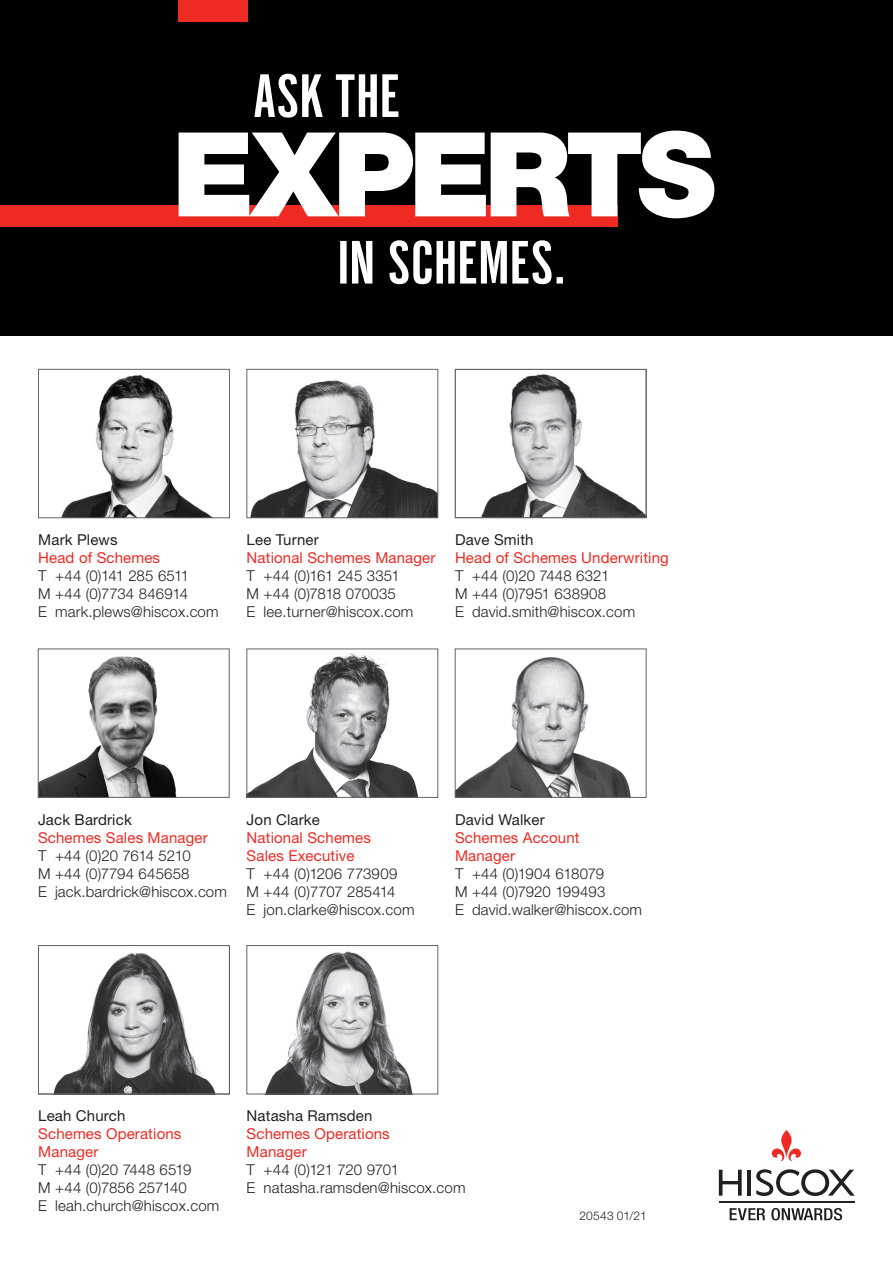
<style>
.page{position:relative;width:893px;height:1263px;background:#fff}
.page>*{position:absolute;margin:0;border:0;box-sizing:border-box;transform-origin:0 0}
.body_copy__contacts{font:300 15px "Helvetica Neue LT Std";letter-spacing:.01em;color:#231f20}
.body_copy_title_-_10{font:15px/18px "Helvetica Neue LT Std";letter-spacing:.01em;color:#ee2a23}
.body_copy_-_10_12pt{font:15px "Helvetica Neue LT Std";letter-spacing:.01em;color:#231f20}
.body_copy__contacts-2{font:300 15px "Helvetica Neue LT Std";letter-spacing:-.02em;color:#231f20}
.body_copy__contacts-3{font:300 15px "Helvetica Neue LT Std";letter-spacing:-.015em;color:#231f20}
.body_copy__contacts-4{font:300 15px "Helvetica Neue LT Std";letter-spacing:-.035em;color:#231f20}
.body_copy__contacts-5{font:300 15px "Helvetica Neue LT Std";letter-spacing:-.01em;color:#231f20}
.body_copy__contacts-6{font:300 15px "Helvetica Neue LT Std";letter-spacing:-.025em;color:#231f20}
.body_copy__contacts-7{font:15px "Helvetica Neue LT Std";letter-spacing:.01em;color:#231f20}
.address_details_-_8{font:300 12px "Helvetica Neue LT Std";letter-spacing:.015em;color:#231f20}
</style>
<div class="page">
<div style="left:0;top:0;width:893px;height:336px;background:#010101"></div>
<div style="left:179px;top:0;width:69px;height:22px;background:#ee2a23"></div>
<svg style="left:772px;top:1130px;width:29px;height:31px"></svg>
<hr style="left:747px;top:1170px;width:4px;height:26px;background:#231f20">
<svg style="left:719px;top:1170px;width:23px;height:26px"></svg>
<svg style="left:756px;top:1169px;width:99px;height:27px"></svg>
<svg style="left:730px;top:1208px;width:35px;height:12px"></svg>
<svg style="left:771px;top:1208px;width:71px;height:12px"></svg>
<hr style="left:719px;top:1201px;width:135px;height:2px;background:#231f20">
<svg style="left:254px;top:74px;width:144px;height:44px"></svg>
<svg style="left:340px;top:240px;width:223px;height:44px"></svg>
<div style="left:0;top:205px;width:617px;height:22px;background:#ee2a23"></div>
<svg style="left:179px;top:131px;width:535px;height:87px;fill:#fff"></svg>
<img style="left:61px;top:374px;width:150px;height:142px">
<div style="left:38px;top:369px;width:192px;height:149px;border:1px solid #636366"></div>
<img style="left:250px;top:380px;width:186px;height:136px">
<div style="left:247px;top:369px;width:191px;height:149px;border:1px solid #636366"></div>
<img style="left:481px;top:374px;width:163px;height:142px">
<div style="left:455px;top:369px;width:191px;height:149px;border:1px solid #636366"></div>
<img style="left:54px;top:952px;width:161px;height:140px">
<div style="left:38px;top:945px;width:192px;height:149px;border:1px solid #636366"></div>
<img style="left:249px;top:653px;width:169px;height:142px">
<div style="left:247px;top:649px;width:191px;height:148px;border:1px solid #636366"></div>
<img style="left:457px;top:657px;width:174px;height:138px">
<div style="left:455px;top:649px;width:191px;height:148px;border:1px solid #636366"></div>
<img style="left:265px;top:951px;width:148px;height:141px">
<div style="left:247px;top:945px;width:191px;height:149px;border:1px solid #636366"></div>
<img style="left:40px;top:656px;width:136px;height:139px">
<div style="left:38px;top:649px;width:191px;height:148px;border:1px solid #636366"></div>
<p class="body_copy_-_10_12pt" style="left:38px;top:531px;width:81px">Mark Plews</p>
<p class="body_copy_title_-_10" style="left:38px;top:549px;width:123px">Head of Schemes</p>
<p class="body_copy__contacts-4" style="left:38px;top:567px;width:152px">T +44 (0)141 285 6511</p>
<p class="body_copy__contacts" style="left:38px;top:585px;width:151px">M +44 (0)7734 846914</p>
<p class="body_copy__contacts" style="left:38px;top:603px;width:182px">E mark.plews@hiscox.com</p>
<p class="body_copy_-_10_12pt" style="left:247px;top:531px;width:74px">Lee Turner</p>
<p class="body_copy_title_-_10" style="left:247px;top:549px;width:190px">National Schemes Manager</p>
<p class="body_copy__contacts" style="left:247px;top:567px;width:155px">T +44 (0)161 245 3351</p>
<p class="body_copy__contacts-2" style="left:247px;top:585px;width:151px">M +44 (0)7818 070035</p>
<p class="body_copy__contacts" style="left:247px;top:603px;width:168px">E lee.turner@hiscox.com</p>
<p class="body_copy__contacts-7" style="left:455px;top:531px;width:80px">Dave Smith</p>
<p class="body_copy_title_-_10" style="left:455px;top:549px;width:215px">Head of Schemes Underwriting</p>
<p class="body_copy__contacts" style="left:455px;top:567px;width:156px">T +44 (0)20 7448 6321</p>
<p class="body_copy__contacts" style="left:455px;top:585px;width:153px">M +44 (0)7951 638908</p>
<p class="body_copy__contacts" style="left:455px;top:603px;width:182px">E david.smith@hiscox.com</p>
<p class="body_copy_-_10_12pt" style="left:38px;top:811px;width:95px">Jack Bardrick</p>
<p class="body_copy_title_-_10" style="left:38px;top:829px;width:171px">Schemes Sales Manager</p>
<p class="body_copy__contacts-6" style="left:38px;top:847px;width:154px">T +44 (0)20 7614 5210</p>
<p class="body_copy__contacts" style="left:38px;top:865px;width:153px">M +44 (0)7794 645658</p>
<p class="body_copy__contacts" style="left:38px;top:883px;width:190px">E jack.bardrick@hiscox.com</p>
<p class="body_copy_-_10_12pt" style="left:247px;top:810px;width:75px">Jon Clarke</p>
<p class="body_copy_title_-_10" style="left:247px;top:828px;width:126px">National Schemes<br>Sales Executive</p>
<p class="body_copy__contacts" style="left:247px;top:864px;width:152px">T +44 (0)1206 773909</p>
<p class="body_copy__contacts-5" style="left:247px;top:882px;width:150px">M +44 (0)7707 285414</p>
<p class="body_copy__contacts" style="left:247px;top:900px;width:169px">E jon.clarke@hiscox.com</p>
<p class="body_copy_-_10_12pt" style="left:455px;top:810px;width:91px">David Walker</p>
<p class="body_copy_title_-_10" style="left:455px;top:828px;width:126px">Schemes Account<br>Manager</p>
<p class="body_copy__contacts-3" style="left:455px;top:864px;width:151px">T +44 (0)1904 618079</p>
<p class="body_copy__contacts" style="left:455px;top:882px;width:152px">M +44 (0)7920 199493</p>
<p class="body_copy__contacts" style="left:455px;top:900px;width:189px">E david.walker@hiscox.com</p>
<p class="body_copy_-_10_12pt" style="left:38px;top:1107px;width:89px">Leah Church</p>
<p class="body_copy_title_-_10" style="left:38px;top:1125px;width:145px">Schemes Operations<br>Manager</p>
<p class="body_copy__contacts" style="left:38px;top:1161px;width:155px">T +44 (0)20 7448 6519</p>
<p class="body_copy__contacts-3" style="left:38px;top:1179px;width:150px">M +44 (0)7856 257140</p>
<p class="body_copy__contacts" style="left:38px;top:1197px;width:183px">E leah.church@hiscox.com</p>
<p class="body_copy_-_10_12pt" style="left:247px;top:1107px;width:127px">Natasha Ramsden</p>
<p class="body_copy_title_-_10" style="left:247px;top:1125px;width:145px">Schemes Operations<br>Manager</p>
<p class="body_copy__contacts-2" style="left:247px;top:1161px;width:154px">T +44 (0)121 720 9701</p>
<p class="body_copy__contacts" style="left:247px;top:1179px;width:220px">E natasha.ramsden@hiscox.com</p>
<p class="address_details_-_8" style="left:579px;top:1209px;width:69px">20543 01/21</p>
</div>
